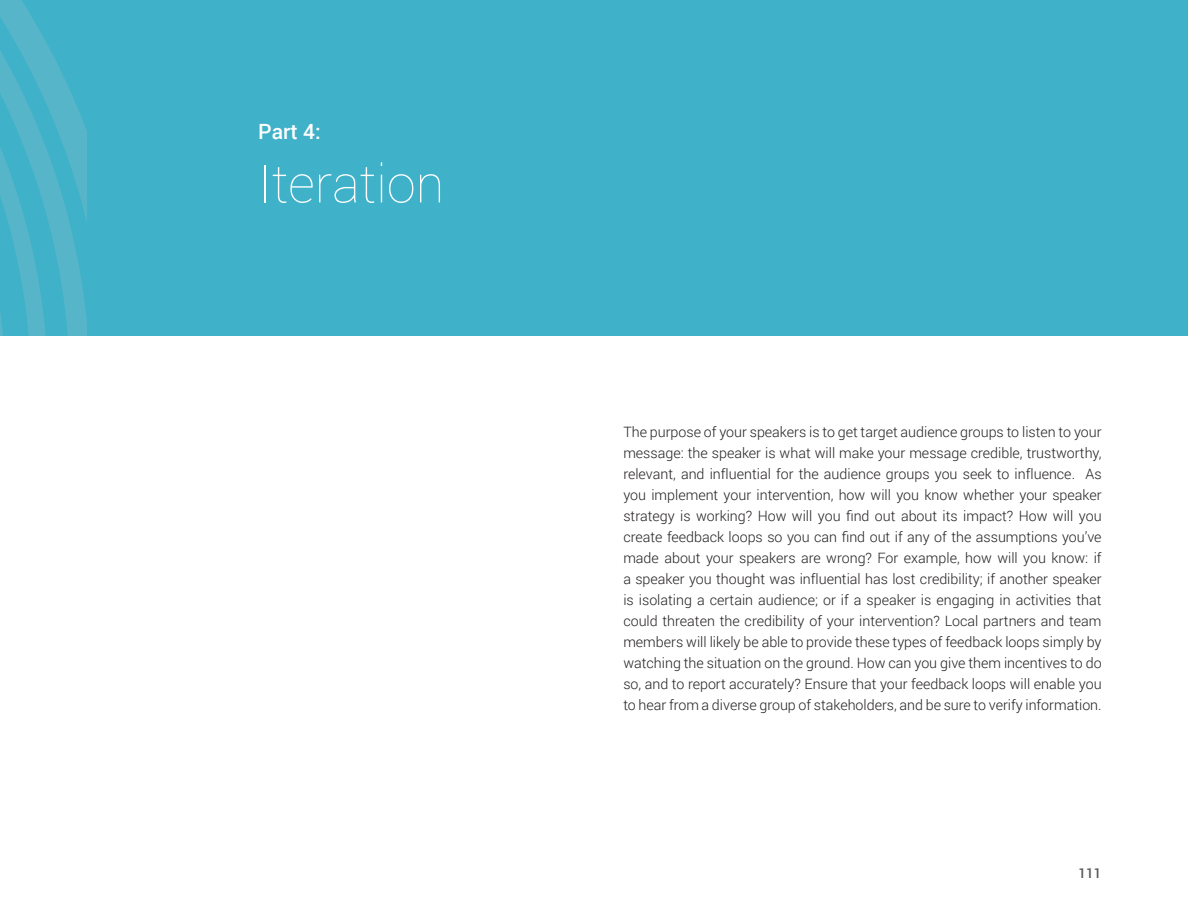
<style>
.page{position:relative;width:1188px;height:918px;background:#fff}
.page>*{position:absolute;margin:0;border:0;box-sizing:border-box;transform-origin:0 0}
.Paragraph{font:100 52.5px "Roboto";color:#fff}
.Paragraph-2{font:500 21px "Roboto";color:#fff}
.Paragraph-3{font:300 14.25px/21px "Roboto";color:#231f20;text-align:justify}
.t1{font:500 13.5px "Roboto";color:#57585a}
</style>
<div class="page">
<div style="left:0;top:0;width:1188px;height:336px;background:#3fb1c8"></div>
<svg style="left:0;top:0;width:86px;height:336px"></svg>
<p class="Paragraph-2" style="left:258px;top:117px;width:64px">Part 4:</p>
<p class="Paragraph" style="left:258px;top:147px;width:188px">Iteration</p>
<p class="Paragraph-3" style="left:623px;top:421px;width:480px">The purpose of your speakers is to get target audience groups to listen to your message: the speaker is what will make your message credible, trustworthy, relevant, and influential for the audience groups you seek to influence. As you implement your intervention, how will you know whether your speaker strategy is working? How will you find out about its impact? How will you create feedback loops so you can find out if any of the assumptions you’ve made about your speakers are wrong? For example, how will you know: if a speaker you thought was influential has lost credibility; if another speaker is isolating a certain audience; or if a speaker is engaging in activities that could threaten the credibility of your intervention? Local partners and team members will likely be able to provide these types of feedback loops simply by watching the situation on the ground. How can you give them incentives to do so, and to report accurately? Ensure that your feedback loops will enable you to hear from a diverse group of stakeholders, and be sure to verify information.</p>
<p class="t1" style="left:1079px;top:863px;width:25px">111</p>
</div>
